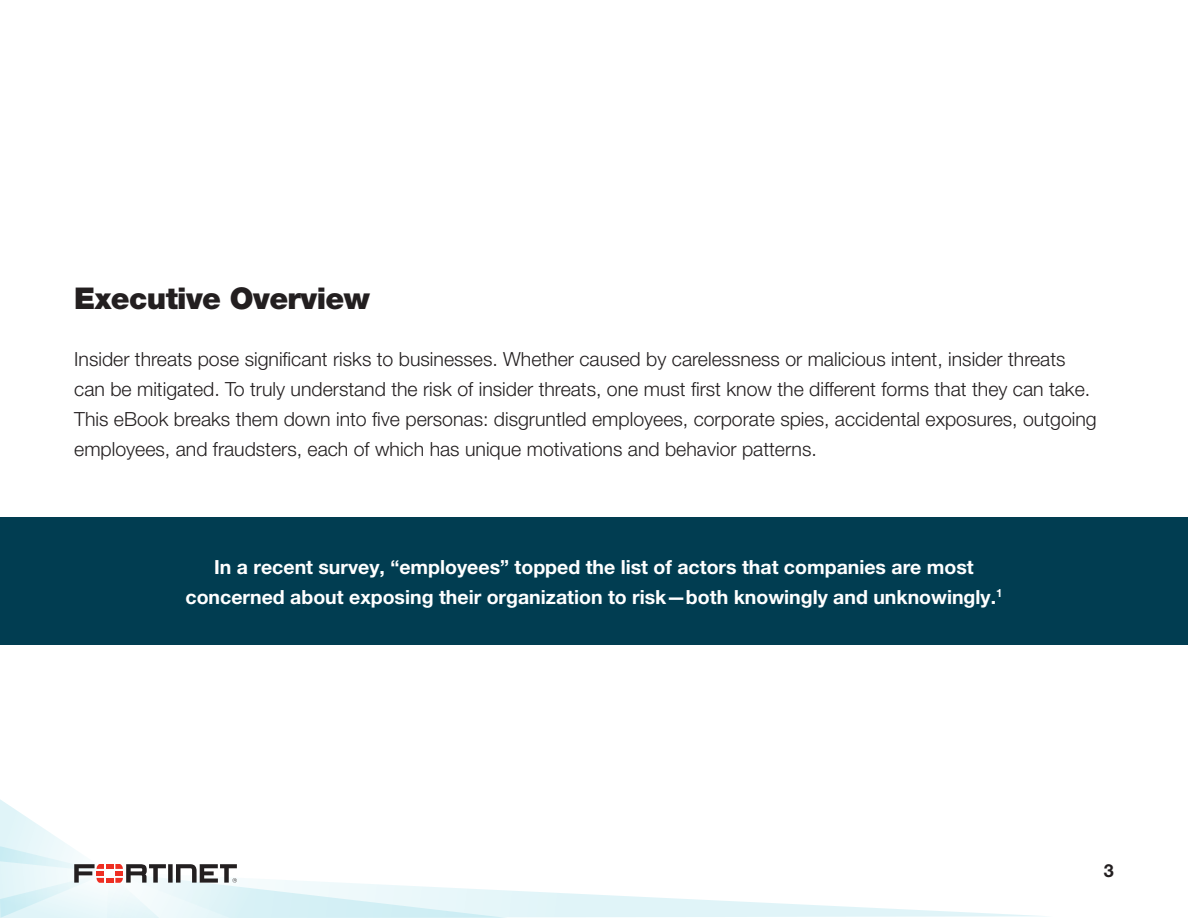
<style>
.page{position:relative;width:1188px;height:918px;background:#fff}
.page>*{position:absolute;margin:0;border:0;box-sizing:border-box;transform-origin:0 0}
.t1{font:900 30px "Helvetica Neue LT Pro";letter-spacing:-.02em;color:#231f20}
.t2{font:300 19.5px/30px "Helvetica Neue LT Pro";color:#231f20}
.t3{font:700 19.5px/30px "Helvetica Neue LT Pro";color:#fff;text-align:center}
.t4{font:700 18px "Helvetica Neue LT Pro";color:#231f20}
</style>
<div class="page">
<div style="left:0;top:517px;width:1188px;height:128px;background:#013d51"></div>
<svg style="left:0;top:799px;width:1046px;height:119px"></svg>
<h1 class="t1" style="left:74px;top:281px;width:297px">Executive Overview</h1>
<p class="t2" style="left:74px;top:344px;width:1024px">Insider threats pose significant risks to businesses. Whether caused by carelessness or malicious intent, insider threats can be mitigated. To truly understand the risk of insider threats, one must first know the different forms that they can take.<br>This eBook breaks them down into five personas: disgruntled employees, corporate spies, accidental exposures, outgoing employees, and fraudsters, each of which has unique motivations and behavior patterns.</p>
<p class="t3" style="left:186px;top:551px;width:818px">In a recent survey, “employees” topped the list of actors that companies are most concerned about exposing their organization to risk—both knowingly and unknowingly.<sup>1</sup></p>
<p class="t4" style="left:1104px;top:859px;width:12px">3</p>
</div>
